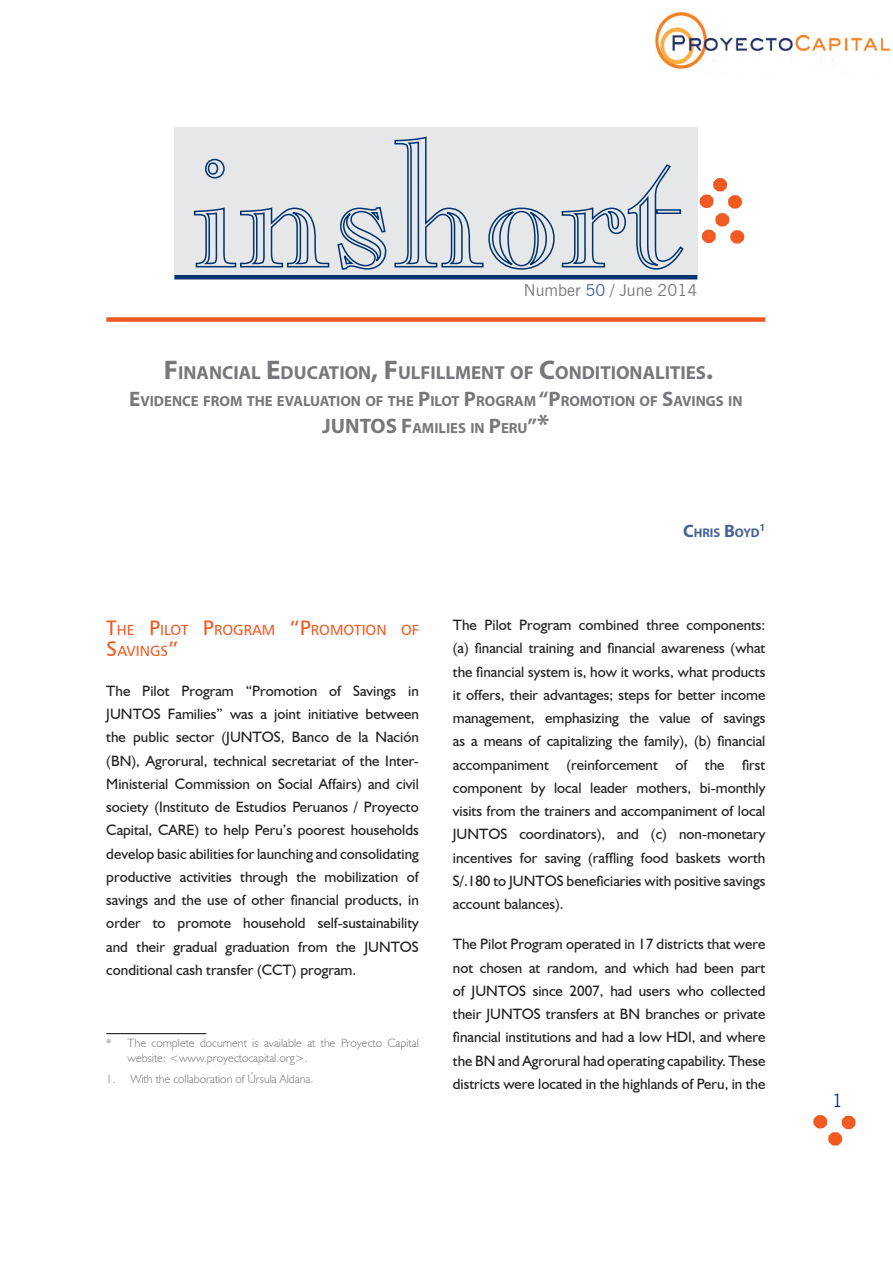
<style>
.page{position:relative;width:893px;height:1263px;background:#fff}
.page>*{position:absolute;margin:0;border:0;box-sizing:border-box;transform-origin:0 0}
.titulo_principal{font:700 21px "Myriad Pro";color:#76787b}
.titulo_principal-2{font:700 18.9px "Myriad Pro";color:#76787b}
.t1{font:18px "News Gothic BT";color:#00326d}
.t2{font:16.5px "News Gothic BT";color:#76787b}
.TEXTO{font:15px/23.2px "Humanist 521 BT";color:#231f20;text-align:justify}
.titulo_principal-3{font:700 14.7px "Myriad Pro";color:#76787b}
.TEXTO-2{font:14.7px/21px "Humanist 777 BT Roman B";color:#f15921}
.AUTOR_PP_1{font:700 12.6px "Myriad Pro";color:#496395}
.notas_pp_pp{font:300 12px/15px "Humanist 521 BT";color:#76787b}
.notas_pie_pp_2{font:300 12px "Humanist 521 BT";color:#76787b}
.AUTOR_PP_1-2{font:700 10.5px "Myriad Pro";color:#496395}
.s1{color:#496395}
.s2{font-size:27px}
.s3{font-size:21px}
.s4{font-size:18px}
</style>
<div class="page">
<div style="left:813px;top:1115px;width:14px;height:13px;border:9px solid #f15921;border-radius:50%"></div>
<div style="left:828px;top:1132px;width:14px;height:13px;border:9px solid #f15921;border-radius:50%"></div>
<div style="left:842px;top:1116px;width:13px;height:13px;border:9px solid #f15921;border-radius:50%"></div>
<div style="left:106px;top:317px;width:659px;height:5px;background:#f15921"></div>
<div style="left:174px;top:128px;width:523px;height:148px;background:#e6e7e9"></div>
<svg style="left:193px;top:158px;width:137px;height:110px"></svg>
<svg style="left:337px;top:206px;width:50px;height:64px"></svg>
<svg style="left:394px;top:136px;width:161px;height:134px"></svg>
<svg style="left:561px;top:164px;width:123px;height:106px"></svg>
<hr style="left:174px;top:275px;width:523px;height:4px;background:#00326d">
<div style="left:728px;top:195px;width:14px;height:14px;border:9px solid #f15921;border-radius:50%"></div>
<div style="left:713px;top:178px;width:14px;height:13px;border:9px solid #f15921;border-radius:50%"></div>
<div style="left:700px;top:195px;width:14px;height:13px;border:9px solid #f15921;border-radius:50%"></div>
<div style="left:730px;top:230px;width:14px;height:14px;border:9px solid #f15921;border-radius:50%"></div>
<div style="left:715px;top:213px;width:14px;height:14px;border:9px solid #f15921;border-radius:50%"></div>
<div style="left:702px;top:230px;width:14px;height:13px;border:9px solid #f15921;border-radius:50%"></div>
<img style="left:655px;top:12px;width:236px;height:57px">
<hr style="left:106px;top:1033px;width:100px;height:1px;background:#231f20">
<p class="t2" style="left:524px;top:280px;width:175px">Number <span class="s1">50</span> / June 2014</p>
<p class="titulo_principal-2" style="left:164px;top:361px;width:551px"><span class="s2">F</span>INANCIAL <span class="s2">E</span>DUCATION<span class="s2">, F</span>ULFILLMENT OF <span class="s2">C</span>ONDITIONALITIES<span class="s2">.</span></p>
<p class="titulo_principal-3" style="left:129px;top:392px;width:615px"><span class="s3">E</span>VIDENCE FROM THE EVALUATION OF THE <span class="s3">P</span>ILOT <span class="s3">P</span>ROGRAM <span class="s3">“P</span>ROMOTION OF <span class="s3">S</span>AVINGS IN</p>
<p class="titulo_principal" style="left:322px;top:413px;width:23px">JUNTOS</p>
<p class="titulo_principal-3" style="left:401px;top:419px;width:150px"><span class="s3">F</span>AMILIES IN <span class="s3">P</span>ERU<span class="s3">”</span><span class="s2">*</span></p>
<p class="AUTOR_PP_1" style="left:683px;top:524px;width:78px"><span class="s4">C</span>HRIS <span class="s4">B</span>OYD</p>
<p class="AUTOR_PP_1-2" style="left:760px;top:520px;width:7px">1</p>
<p class="TEXTO-2" style="left:106px;top:619px;width:314px"><span class="s3">T</span>HE <span class="s3">P</span>ILOT <span class="s3">P</span>ROGRAM <span class="s3">“P</span>ROMOTION OF<br><span class="s3">S</span>AVINGS<span class="s3">”</span></p>
<p class="TEXTO" style="left:106px;top:679px;width:314px">The Pilot Program “Promotion of Savings in JUNTOS Families” was a joint initiative between the public sector (JUNTOS, Banco de la Nación (BN), Agrorural, technical secretariat of the Inter-Ministerial Commission on Social Affairs) and civil society (Instituto de Estudios Peruanos / Proyecto Capital, CARE) to help Peru’s poorest households develop basic abilities for launching and consolidating productive activities through the mobilization of savings and the use of other financial products, in order to promote household self-sustainability and their gradual graduation from the JUNTOS conditional cash transfer (CCT) program.</p>
<p class="notas_pp_pp" style="left:128px;top:1035px;width:293px;text-indent:-21px">* The complete document is available at the Proyecto Capital website: &lt;www.proyectocapital.org&gt;.</p>
<p class="notas_pie_pp_2" style="left:106px;top:1072px;width:209px">1. With the collaboration of Úrsula Aldana.</p>
<p class="TEXTO" style="left:453px;top:613px;width:314px">The Pilot Program combined three components: (a) financial training and financial awareness (what the financial system is, how it works, what products it offers, their advantages; steps for better income management, emphasizing the value of savings as a means of capitalizing the family), (b) financial accompaniment (reinforcement of the first component by local leader mothers, bi-monthly visits from the trainers and accompaniment of local JUNTOS coordinators), and (c) non-monetary incentives for saving (raffling food baskets worth S/.180 to JUNTOS beneficiaries with positive savings account balances).</p>
<p class="TEXTO" style="left:453px;top:932px;width:314px">The Pilot Program operated in 17 districts that were not chosen at random, and which had been part of JUNTOS since 2007, had users who collected their JUNTOS transfers at BN branches or private financial institutions and had a low HDI, and where the BN and Agrorural had operating capability. These districts were located in the highlands of Peru, in the</p>
<p class="t1" style="left:832px;top:1089px;width:12px">1</p>
</div>
